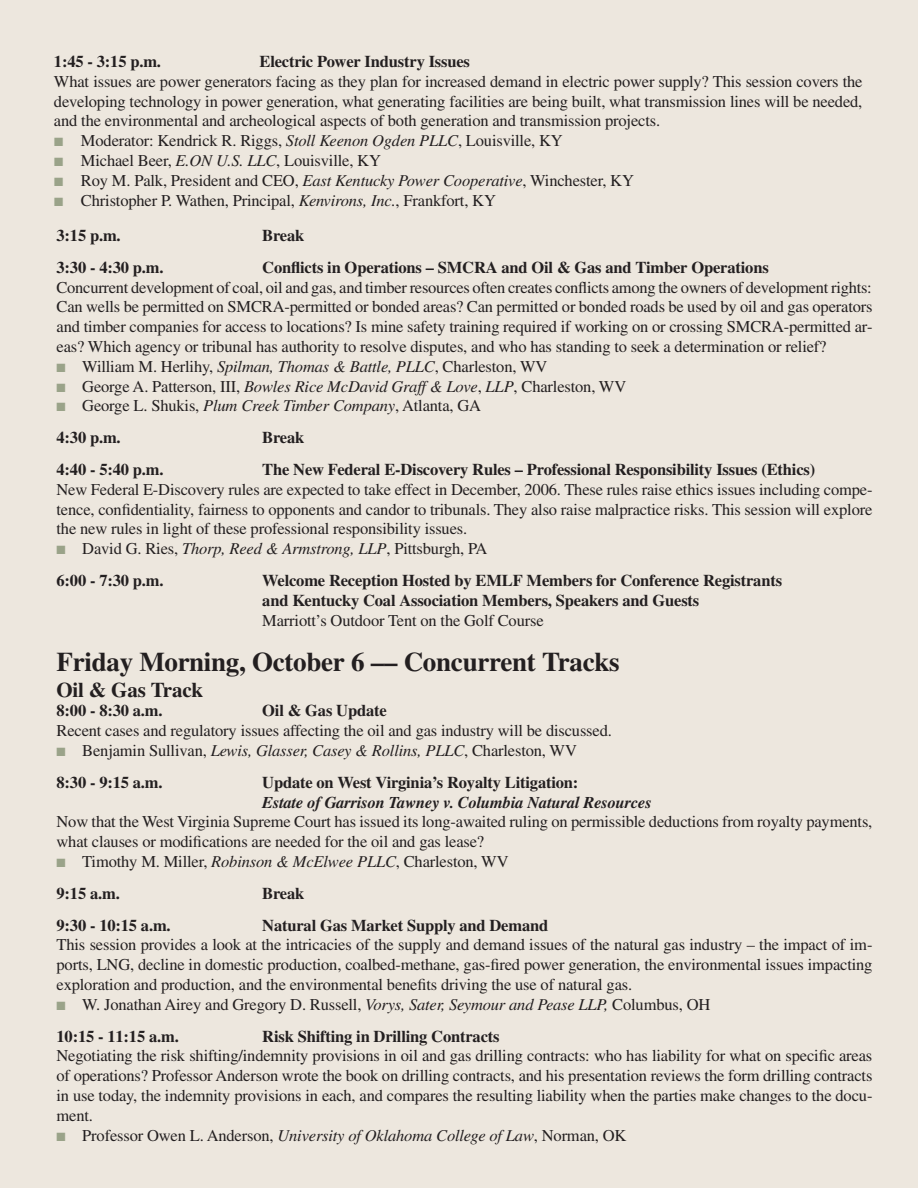
<style>
.page{position:relative;width:918px;height:1188px;background:#ede7de}
.page>*{position:absolute;margin:0;border:0;box-sizing:border-box;transform-origin:0 0}
.t1{font:700 27px "Times";letter-spacing:-.01em;color:#231f20}
.t2{font:700 21px "Times";letter-spacing:-.01em;color:#231f20}
.t3{font:16.5px/19.8px "Times";letter-spacing:-.01em;color:#231f20;text-align:justify}
.t4{font:700 16.5px/19.8px "Times";letter-spacing:-.01em;color:#231f20}
.t5{font:italic 16.5px/31.8px "Times";letter-spacing:-.01em;color:#231f20}
.t6{font:italic 700 16.5px "Times";letter-spacing:-.01em;color:#231f20}
.s1{color:#9aa389}
.s2{font-style:italic}
.s3{font-weight:700}
.s4{font-style:normal}
.s5{font-weight:700;font-style:normal}
</style>
<div class="page">
<p class="t4" style="left:54px;top:51px;width:109px">1:45 - 3:15 p.m.</p>
<p class="t4" style="left:259px;top:51px;width:212px">Electric Power Industry Issues</p>
<p class="t3" style="left:54px;top:71px;width:810px">What issues are power generators facing as they plan for increased demand in electric power supply? This session covers the developing technology in power generation, what generating facilities are being built, what transmission lines will be needed, and the environmental and archeological aspects of both generation and transmission projects.</p>
<p class="t3" style="left:54px;top:131px;width:510px"><span class="s1">■</span> Moderator: Kendrick R. Riggs, <span class="s2">Stoll Keenon Ogden PLLC</span>, Louisville, KY</p>
<p class="t3" style="left:54px;top:150px;width:328px"><span class="s1">■</span> Michael Beer, <span class="s2">E.ON U.S. LLC</span>, Louisville, KY</p>
<p class="t3" style="left:54px;top:170px;width:581px"><span class="s1">■</span> Roy M. Palk, President and CEO, <span class="s2">East Kentucky Power Cooperative</span>, Winchester, KY</p>
<p class="t3" style="left:54px;top:190px;width:443px"><span class="s1">■</span> Christopher P. Wathen, Principal, <span class="s2">Kenvirons, Inc.</span>, Frankfort, KY</p>
<p class="t4" style="left:57px;top:225px;width:66px">3:15 p.m.</p>
<p class="t4" style="left:262px;top:225px;width:44px">Break</p>
<p class="t4" style="left:57px;top:257px;width:109px">3:30 - 4:30 p.m.</p>
<p class="t4" style="left:262px;top:257px;width:508px">Conflicts in Operations – SMCRA and Oil &amp; Gas and Timber Operations</p>
<p class="t3" style="left:57px;top:277px;width:818px">Concurrent development of coal, oil and gas, and timber resources often creates conflicts among the owners of development rights:<br>Can wells be permitted on SMCRA-permitted or bonded areas? Can permitted or bonded roads be used by oil and gas operators and timber companies for access to locations? Is mine safety training required if working on or crossing SMCRA-permitted ar&shy;eas? Which agency or tribunal has authority to resolve disputes, and who has standing to seek a determination or relief?</p>
<p class="t3" style="left:57px;top:356px;width:492px"><span class="s1">■</span> William M. Herlihy, <span class="s2">Spilman, Thomas &amp; Battle, PLLC</span>, Charleston, WV</p>
<p class="t3" style="left:57px;top:376px;width:571px"><span class="s1">■</span> George A. Patterson, III, <span class="s2">Bowles Rice McDavid Graff &amp; Love</span>, <span class="s2">LLP</span>, Charleston, WV</p>
<p class="t3" style="left:57px;top:390px;width:426px;line-height:31.8px"><span class="s1">■</span> George L. Shukis, <span class="s2">Plum Creek Timber Company</span>, Atlanta, GA<br><span class="s3">4:30 p.m.</span></p>
<p class="t4" style="left:262px;top:427px;width:44px">Break</p>
<p class="t4" style="left:57px;top:459px;width:109px">4:40 - 5:40 p.m.</p>
<p class="t4" style="left:262px;top:459px;width:555px">The New Federal E-Discovery Rules – Professional Responsibility Issues (Ethics)</p>
<p class="t3" style="left:57px;top:479px;width:818px">New Federal E-Discovery rules are expected to take effect in December, 2006. These rules raise ethics issues including compe&shy;tence, confidentiality, fairness to opponents and candor to tribunals. They also raise malpractice risks. This session will explore the new rules in light of these professional responsibility issues.</p>
<p class="t3" style="left:57px;top:533px;width:433px;line-height:31.8px"><span class="s1">■</span> David G. Ries, <span class="s2">Thorp, Reed &amp; Armstrong, LLP</span>, Pittsburgh, PA<br><span class="s3">6:00 - 7:30 p.m.</span></p>
<p class="t4" style="left:262px;top:570px;width:521px">Welcome Reception Hosted by EMLF Members for Conference Registrants and Kentucky Coal Association Members, Speakers and Guests</p>
<p class="t3" style="left:262px;top:610px;width:283px">Marriott’s Outdoor Tent on the Golf Course</p>
<h1 class="t1" style="left:57px;top:646px;width:565px">Friday Morning, October 6 –– Concurrent Tracks</h1>
<p class="t2" style="left:57px;top:677px;width:148px">Oil &amp; Gas Track</p>
<p class="t4" style="left:57px;top:701px;width:108px">8:00 - 8:30 a.m.</p>
<p class="t4" style="left:262px;top:701px;width:126px">Oil &amp; Gas Update</p>
<p class="t3" style="left:57px;top:721px;width:557px">Recent cases and regulatory issues affecting the oil and gas industry will be discussed.</p>
<p class="t5" style="left:57px;top:735px;width:522px"><span class="s1">■</span> <span class="s4">Benjamin Sullivan,</span> Lewis, Glasser, Casey &amp; Rollins, PLLC<span class="s4">, Charleston, WV<br></span><span class="s5">8:30 - 9:15 a.m.</span></p>
<p class="t4" style="left:262px;top:772px;width:318px">Update on West Virginia’s Royalty Litigation:</p>
<p class="t6" style="left:262px;top:792px;width:391px">Estate of Garrison Tawney v. Columbia Natural Resources</p>
<p class="t3" style="left:57px;top:812px;width:817px">Now that the West Virginia Supreme Court has issued its long-awaited ruling on permissible deductions from royalty payments, what clauses or modifications are needed for the oil and gas lease?</p>
<p class="t3" style="left:57px;top:845px;width:454px;line-height:31.8px"><span class="s1">■</span> Timothy M. Miller, <span class="s2">Robinson &amp; McElwee PLLC</span>, Charleston, WV<br><span class="s3">9:15 a.m.</span></p>
<p class="t4" style="left:262px;top:883px;width:44px">Break</p>
<p class="t4" style="left:57px;top:915px;width:116px">9:30 - 10:15 a.m.</p>
<p class="t4" style="left:262px;top:915px;width:288px">Natural Gas Market Supply and Demand</p>
<p class="t3" style="left:57px;top:935px;width:818px">This session provides a look at the intricacies of the supply and demand issues of the natural gas industry – the impact of im&shy;ports, LNG, decline in domestic production, coalbed-methane, gas-fired power generation, the environmental issues impacting exploration and production, and the environmental benefits driving the use of natural gas.</p>
<p class="t3" style="left:57px;top:988px;width:655px;line-height:31.8px"><span class="s1">■</span> W. Jonathan Airey and Gregory D. Russell, <span class="s2">Vorys, Sater, Seymour and Pease LLP,</span> Columbus, OH<br><span class="s3">10:15 - 11:15 a.m.</span></p>
<p class="t4" style="left:262px;top:1026px;width:239px">Risk Shifting in Drilling Contracts</p>
<p class="t3" style="left:57px;top:1046px;width:818px">Negotiating the risk shifting/indemnity provisions in oil and gas drilling contracts: who has liability for what on specific areas of operations? Professor Anderson wrote the book on drilling contracts, and his presentation reviews the form drilling contracts in use today, the indemnity provisions in each, and compares the resulting liability when the parties make changes to the docu&shy;ment.</p>
<p class="t3" style="left:57px;top:1125px;width:571px"><span class="s1">■</span> Professor Owen L. Anderson, <span class="s2">University of Oklahoma College of Law</span>, Norman, OK</p>
</div>
